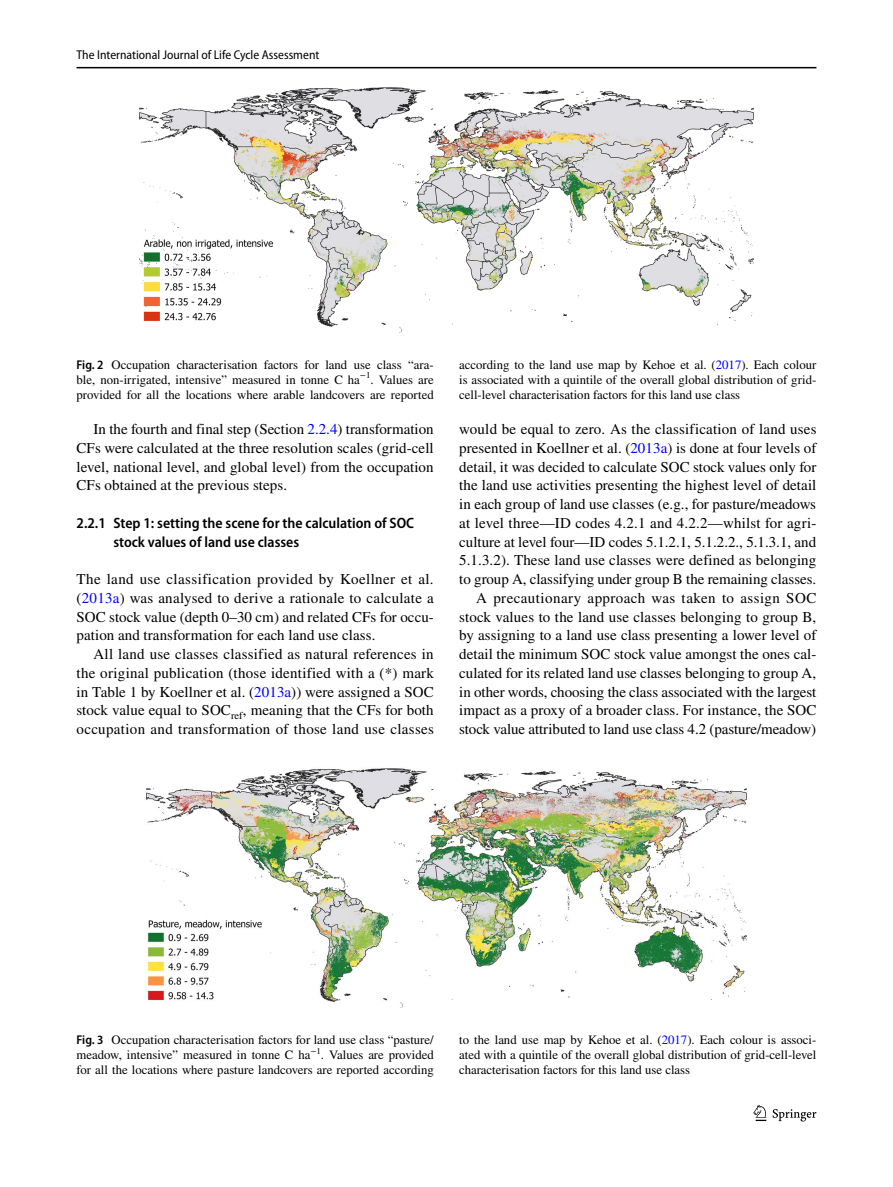
<style>
.page{position:relative;width:893px;height:1187px;background:#fff}
.page>*{position:absolute;margin:0;border:0;box-sizing:border-box;transform-origin:0 0}
.t1{font:15px/18.8px "STIX";letter-spacing:.005em;color:#000;text-align:justify}
.t2{font:600 semi-condensed 15px/18.8px "Myriad Pro";color:#000}
.t3{font:12.75px/15px "STIX";color:#000;text-align:justify}
.t4{font:semi-condensed 12.75px "Myriad Pro";color:#000}
.s1{font-family:"Myriad Pro";font-weight:600;font-stretch:semi-condensed}
.s2{color:#00f}
</style>
<div class="page">
<hr style="left:77px;top:67px;width:739px;height:1px;background:#000">
<svg style="left:753px;top:1105px;width:13px;height:15px"></svg>
<svg style="left:773px;top:1109px;width:43px;height:12px"></svg>
<img style="left:139px;top:87px;width:615px;height:246px">
<img style="left:146px;top:768px;width:601px;height:240px">
<p class="t4" style="left:77px;top:48px;width:244px">The International Journal of Life Cycle Assessment</p>
<p class="t3" style="left:77px;top:357px;width:359px"><span class="s1">Fig. 2</span> Occupation characterisation factors for land use class “ara&shy;ble, non-irrigated, intensive” measured in tonne C ha<sup>−1</sup>. Values are provided for all the locations where arable landcovers are reported</p>
<p class="t3" style="left:459px;top:357px;width:359px">according to the land use map by Kehoe et al. (<span class="s2">2017</span>). Each colour is associated with a quintile of the overall global distribution of grid&shy;cell-level characterisation factors for this land use class</p>
<p class="t1" style="left:77px;top:420px;width:359px;text-indent:17px">In the fourth and final step (Section <span class="s2">2.2.4</span>) transformation CFs were calculated at the three resolution scales (grid-cell level, national level, and global level) from the occupation CFs obtained at the previous steps.</p>
<p class="t2" style="left:113px;top:513px;width:302px;text-indent:-37px">2.2.1 Step 1: setting the scene for the calculation of SOC stock values of land use classes</p>
<p class="t1" style="left:77px;top:570px;width:359px">The land use classification provided by Koellner et al. (<span class="s2">2013a</span>) was analysed to derive a rationale to calculate a SOC stock value (depth 0–30 cm) and related CFs for occu&shy;pation and transformation for each land use class.</p>
<p class="t1" style="left:77px;top:645px;width:359px;text-indent:17px">All land use classes classified as natural references in the original publication (those identified with a (*) mark in Table 1 by Koellner et al. (<span class="s2">2013a</span>)) were assigned a SOC stock value equal to SOC<sub>ref</sub>, meaning that the CFs for both occupation and transformation of those land use classes</p>
<p class="t1" style="left:459px;top:420px;width:359px;text-align:right">would be equal to zero. As the classification of land uses presented in Koellner et al. (<span class="s2">2013a</span>) is done at four levels of detail, it was decided to calculate SOC stock values only for the land use activities presenting the highest level of detail in each group of land use classes (e.g., for pasture/meadows at level three—ID codes 4.2.1 and 4.2.2—whilst for agri&shy;culture at level four—ID codes 5.1.2.1, 5.1.2.2., 5.1.3.1, and 5.1.3.2). These land use classes were defined as belonging to group A, classifying under group B the remaining classes.<br>A precautionary approach was taken to assign SOC stock values to the land use classes belonging to group B, by assigning to a land use class presenting a lower level of detail the minimum SOC stock value amongst the ones cal&shy;culated for its related land use classes belonging to group A, in other words, choosing the class associated with the largest impact as a proxy of a broader class. For instance, the SOC stock value attributed to land use class 4.2 (pasture/meadow)</p>
<p class="t3" style="left:77px;top:1032px;width:359px"><span class="s1">Fig. 3</span> Occupation characterisation factors for land use class “pasture/ meadow, intensive” measured in tonne C ha<sup>−1</sup>. Values are provided for all the locations where pasture landcovers are reported according</p>
<p class="t3" style="left:459px;top:1032px;width:359px">to the land use map by Kehoe et al. (<span class="s2">2017</span>). Each colour is associ&shy;ated with a quintile of the overall global distribution of grid-cell-level characterisation factors for this land use class</p>
</div>
